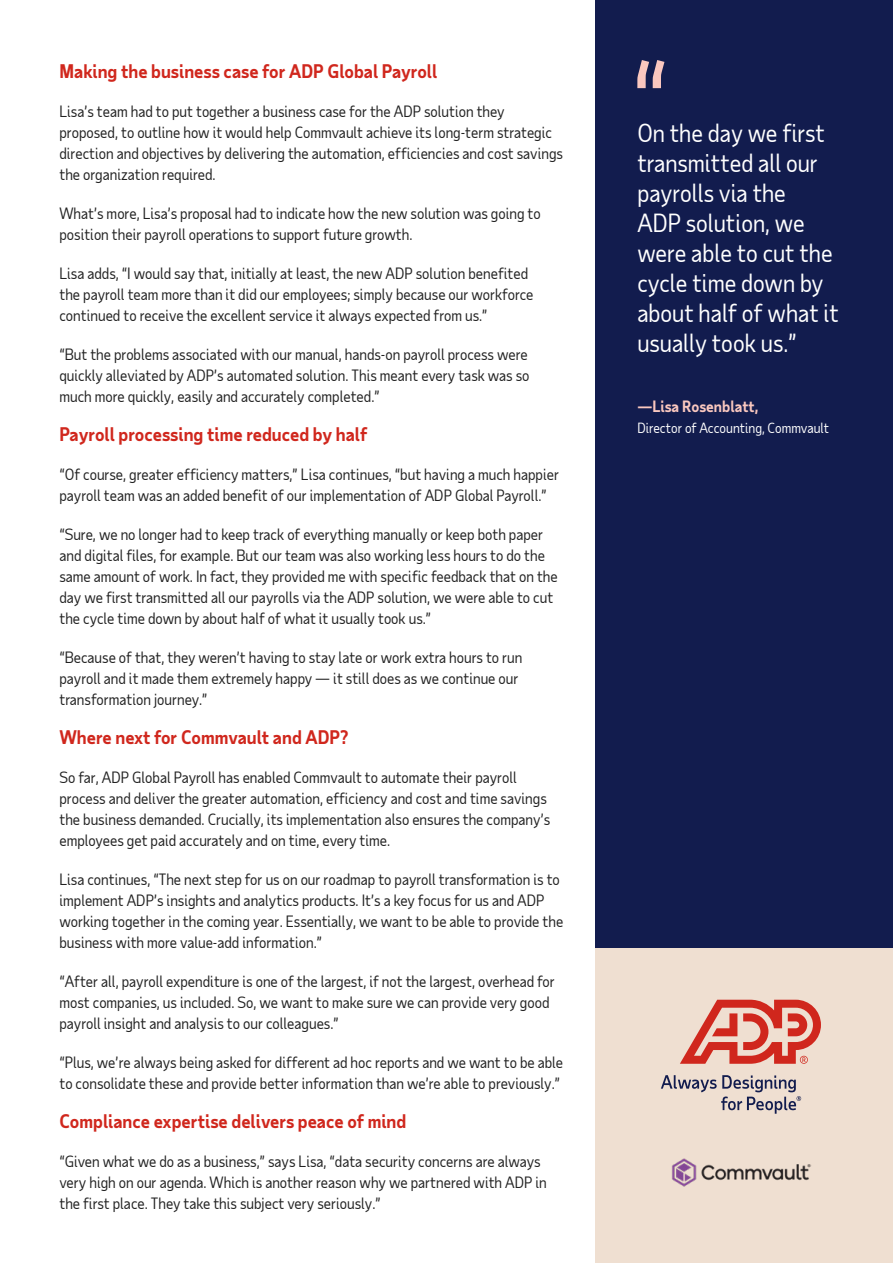
<style>
.page{position:relative;width:893px;height:1263px;background:#fff}
.page>*{position:absolute;margin:0;border:0;box-sizing:border-box;transform-origin:0 0}
.t1{font:24px/30px "Taub Sans";color:#fff}
.t2{font:700 18px "Taub Sans";color:#d0271d}
.t3{font:15px/21px "Taub Sans";color:#222}
.t4{font:700 15px "Taub Sans";color:#fac8bf}
.t5{font:13.5px "Taub Sans";color:#fff}
</style>
<div class="page">
<div style="left:595px;top:947px;width:298px;height:316px;background:#efdfd1"></div>
<div style="left:595px;top:0;width:298px;height:947px;background:#121c4e"></div>
<svg style="left:661px;top:1075px;width:140px;height:39px"></svg>
<svg style="left:680px;top:1000px;width:141px;height:64px"></svg>
<svg style="left:637px;top:60px;width:27px;height:28px"></svg>
<img style="left:672px;top:1159px;width:139px;height:28px">
<p class="t2" style="left:59px;top:59px;width:379px">Making the business case for ADP Global Payroll</p>
<p class="t3" style="left:59px;top:101px;width:505px">Lisa’s team had to put together a business case for the ADP solution they proposed, to outline how it would help Commvault achieve its long-term strategic direction and objectives by delivering the automation, efficiencies and cost savings the organization required.</p>
<p class="t3" style="left:59px;top:203px;width:483px">What’s more, Lisa’s proposal had to indicate how the new solution was going to position their payroll operations to support future growth.</p>
<p class="t3" style="left:59px;top:263px;width:476px">Lisa adds, “I would say that, initially at least, the new ADP solution benefited the payroll team more than it did our employees; simply because our workforce continued to receive the excellent service it always expected from us.”</p>
<p class="t3" style="left:59px;top:344px;width:471px;text-align:justify">“But the problems associated with our manual, hands-on payroll process were quickly alleviated by ADP’s automated solution. This meant every task was so much more quickly, easily and accurately completed.”</p>
<p class="t2" style="left:59px;top:422px;width:309px">Payroll processing time reduced by half</p>
<p class="t3" style="left:59px;top:464px;width:501px">“Of course, greater efficiency matters,” Lisa continues, “but having a much happier payroll team was an added benefit of our implementation of ADP Global Payroll.”</p>
<p class="t3" style="left:59px;top:524px;width:500px">“Sure, we no longer had to keep track of everything manually or keep both paper and digital files, for example. But our team was also working less hours to do the same amount of work. In fact, they provided me with specific feedback that on the day we first transmitted all our payrolls via the ADP solution, we were able to cut the cycle time down by about half of what it usually took us.”</p>
<p class="t3" style="left:59px;top:647px;width:464px">“Because of that, they weren’t having to stay late or work extra hours to run payroll and it made them extremely happy — it still does as we continue our transformation journey.”</p>
<p class="t2" style="left:59px;top:725px;width:291px">Where next for Commvault and ADP?</p>
<p class="t3" style="left:59px;top:767px;width:492px">So far, ADP Global Payroll has enabled Commvault to automate their payroll process and deliver the greater automation, efficiency and cost and time savings the business demanded. Crucially, its implementation also ensures the company’s employees get paid accurately and on time, every time.</p>
<p class="t3" style="left:59px;top:869px;width:505px">Lisa continues, “The next step for us on our roadmap to payroll transformation is to implement ADP’s insights and analytics products. It’s a key focus for us and ADP working together in the coming year. Essentially, we want to be able to provide the business with more value-add information.”</p>
<p class="t3" style="left:59px;top:971px;width:497px">“After all, payroll expenditure is one of the largest, if not the largest, overhead for most companies, us included. So, we want to make sure we can provide very good payroll insight and analysis to our colleagues.”</p>
<p class="t3" style="left:59px;top:1052px;width:505px">“Plus, we’re always being asked for different ad hoc reports and we want to be able to consolidate these and provide better information than we’re able to previously.”</p>
<p class="t2" style="left:59px;top:1109px;width:348px">Compliance expertise delivers peace of mind</p>
<p class="t3" style="left:59px;top:1151px;width:489px">“Given what we do as a business,” says Lisa, “data security concerns are always very high on our agenda. Which is another reason why we partnered with ADP in the first place. They take this subject very seriously.”</p>
<h1 class="t1" style="left:637px;top:117px;width:203px">On the day we first transmitted all our payrolls via the<br>ADP solution, we were able to cut the cycle time down by about half of what it usually took us.”</h1>
<p class="t4" style="left:637px;top:396px;width:123px">—Lisa Rosenblatt,</p>
<p class="t5" style="left:637px;top:419px;width:193px">Director of Accounting, Commvault</p>
</div>
